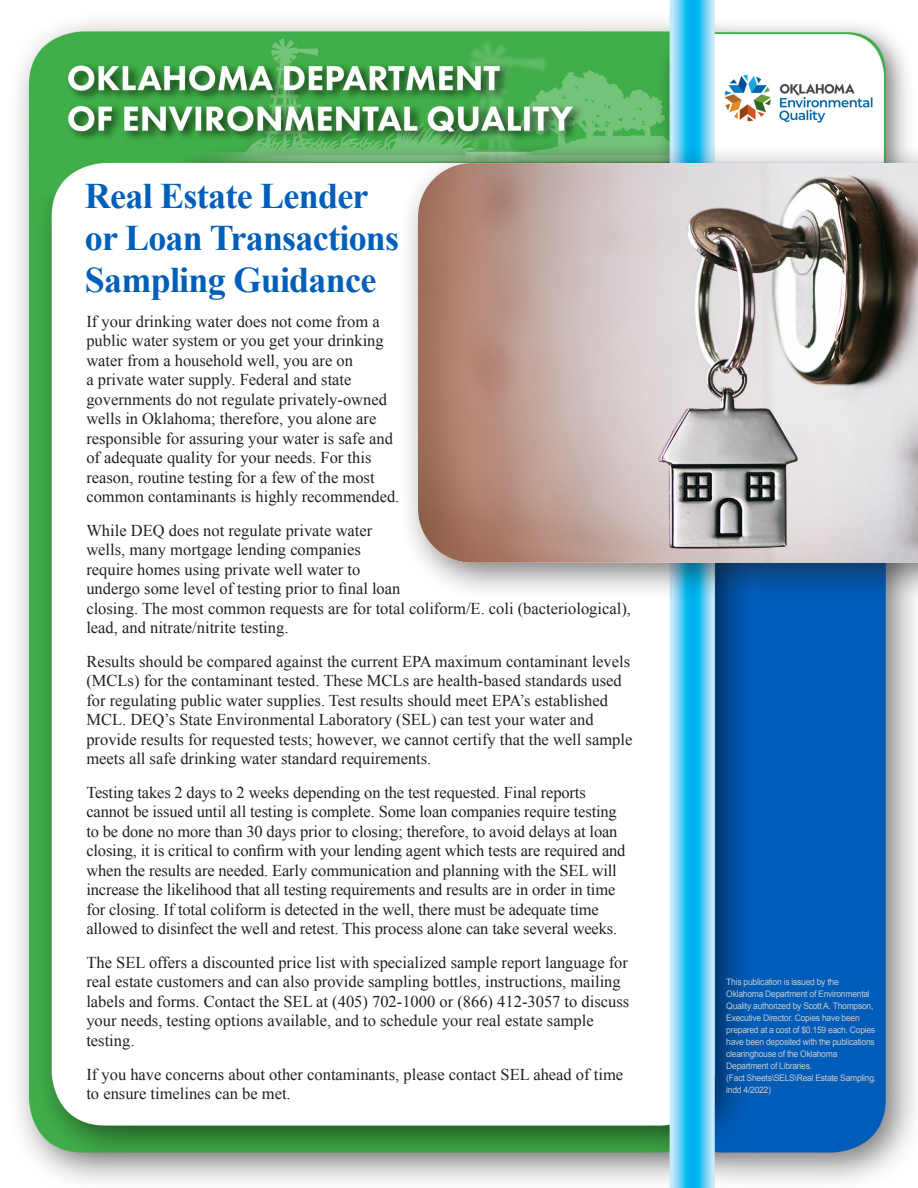
<style>
.page{position:relative;width:918px;height:1188px;background:#fff}
.page>*{position:absolute;margin:0;border:0;box-sizing:border-box;transform-origin:0 0}
._1_Blue_Headline{font:700 36px/42px "Times New Roman";letter-spacing:-.02em;color:#005fb9}
._3_body_simple{font:16.5px/19.5px "Times New Roman";color:#231f20}
.t1{font:9px/12px "Arial";letter-spacing:-.03em;color:#c7c8ca;scale:.95 1}
</style>
<div class="page">
<img style="left:18px;top:0;width:898px;height:1188px">
<div style="left:397px;top:143px;width:521px;height:459px;background:#231f20;opacity:.6"></div>
<img style="left:418px;top:163px;width:500px;height:400px">
<p class="_1_Blue_Headline" style="left:85px;top:174px;width:316px">Real Estate Lender or Loan Transactions<br>Sampling Guidance</p>
<p class="_3_body_simple" style="left:86px;top:311px;width:315px">If your drinking water does not come from a public water system or you get your drinking water from a household well, you are on<br>a private water supply. Federal and state governments do not regulate privately-owned wells in Oklahoma; therefore, you alone are responsible for assuring your water is safe and of adequate quality for your needs. For this reason, routine testing for a few of the most common contaminants is highly recommended.</p>
<p class="_3_body_simple" style="left:86px;top:520px;width:546px">While DEQ does not regulate private water<br>wells, many mortgage lending companies<br>require homes using private well water to<br>undergo some level of testing prior to final loan<br>closing. The most common requests are for total coliform/E. coli (bacteriological), lead, and nitrate/nitrite testing.</p>
<p class="_3_body_simple" style="left:86px;top:651px;width:547px">Results should be compared against the current EPA maximum contaminant levels (MCLs) for the contaminant tested. These MCLs are health-based standards used for regulating public water supplies. Test results should meet EPA’s established MCL. DEQ’s State Environmental Laboratory (SEL) can test your water and provide results for requested tests; however, we cannot certify that the well sample meets all safe drinking water standard requirements.</p>
<p class="_3_body_simple" style="left:86px;top:782px;width:541px">Testing takes 2 days to 2 weeks depending on the test requested. Final reports cannot be issued until all testing is complete. Some loan companies require testing to be done no more than 30 days prior to closing; therefore, to avoid delays at loan closing, it is critical to confirm with your lending agent which tests are required and when the results are needed. Early communication and planning with the SEL will increase the likelihood that all testing requirements and results are in order in time for closing. If total coliform is detected in the well, there must be adequate time allowed to disinfect the well and retest. This process alone can take several weeks.</p>
<p class="_3_body_simple" style="left:86px;top:952px;width:544px">The SEL offers a discounted price list with specialized sample report language for real estate customers and can also provide sampling bottles, instructions, mailing labels and forms. Contact the SEL at (405) 702-1000 or (866) 412-3057 to discuss your needs, testing options available, and to schedule your real estate sample testing.</p>
<p class="_3_body_simple" style="left:86px;top:1064px;width:538px">If you have concerns about other contaminants, please contact SEL ahead of time to ensure timelines can be met.</p>
<p class="t1" style="left:726px;top:976px;width:159px">This publication is issued by the Oklahoma Department of Environmental Quality authorized by Scott A. Thompson, Executive Director. Copies have been prepared at a cost of $0.159 each. Copies have been deposited with the publications clearinghouse of the Oklahoma Department of Libraries.<br>(Fact Sheets\SELS\Real Estate Sampling. indd 4/2022)</p>
</div>
